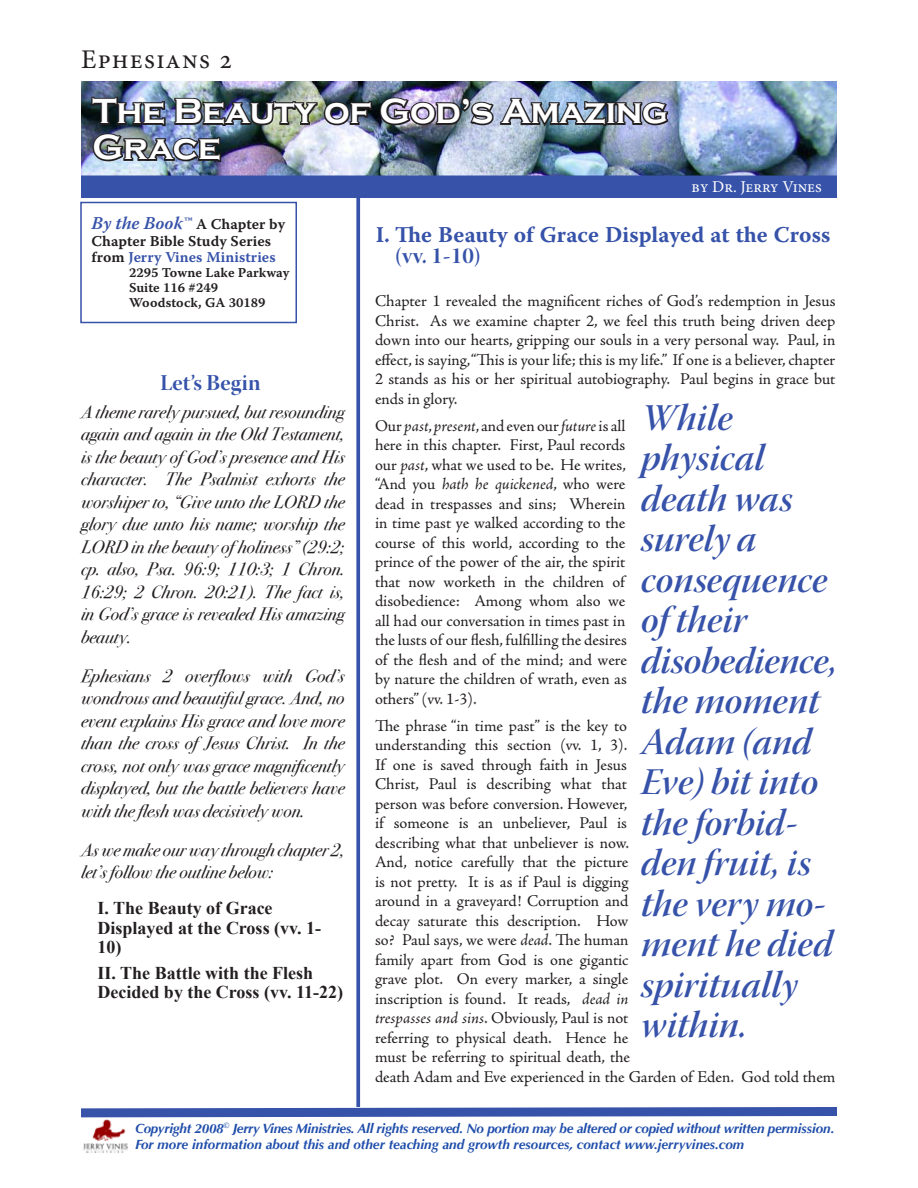
<style>
.page{position:relative;width:918px;height:1188px;background:#fff}
.page>*{position:absolute;margin:0;border:0;box-sizing:border-box;transform-origin:0 0}
.t1{font:37.5px/40.5px "Warnock Pro Semibold It Disp";color:#3652a9}
.t2{font:700 36px/36px "Copperplate Gothic";letter-spacing:-.01em;color:#fff}
.t3{font:27px "Minion Pro";letter-spacing:.05em;color:#231f20}
.t4{font:700 22.5px "Warnock Pro";color:#3652a9}
.t5{font:22.5px "Warnock Pro Bold Disp";letter-spacing:.005em;color:#3652a9}
.t6{font:18px/22.5px "Bodoni Svty Two ITCTT Book Ita";color:#231f20;text-align:justify}
.t7{font:700 18px/19.5px "Times New Roman";color:#231f20}
.t8{font:italic 600 18px "Warnock Pro";color:#3652a9}
.t9{font:16.5px/19.5px "Adobe Jenson Pro";letter-spacing:-.005em;color:#231f20}
.t10{font:16.5px "Minion Pro";color:#fff}
.t11{font:15px/16.5px "Warnock Pro Semibold Capt";color:#231f20}
.t12{font:italic 700 13.5px/16.2px "Optima";letter-spacing:-.02em;color:#204eab}
.t13{font:13.5px/15px "Warnock Pro Semibold Capt";color:#231f20}
.s1{font-family:"Warnock Pro Semibold Capt";font-weight:400;font-style:normal;font-size:15px;color:#231f20}
.s2{color:#3652a9}
.s3{font-style:italic}
</style>
<div class="page">
<div style="left:80px;top:202px;width:217px;height:121px;border:2px solid #3652a9"></div>
<img style="left:81px;top:81px;width:756px;height:95px">
<div style="left:81px;top:176px;width:756px;height:22px;background:#3652a9"></div>
<div style="left:356px;top:192px;width:4px;height:915px;border:3px solid #3652a9"></div>
<img style="left:83px;top:1122px;width:45px;height:31px">
<svg style="left:81px;top:1102px;width:756px;height:20px"></svg>
<img style="left:89px;top:95px;width:581px;height:69px">
<h3 class="t3" style="left:81px;top:41px;width:153px">Ephesians 2</h3>
<h2 class="t2" style="left:93px;top:94px;width:577px">The Beauty of God’s Amazing<br>Grace</h2>
<p class="t10" style="left:692px;top:176px;width:132px">by Dr. Jerry Vines</p>
<p class="t8" style="left:92px;top:212px;width:195px">By the Book™ <span class="s1">A Chapter by</span></p>
<p class="t11" style="left:92px;top:232px;width:186px">Chapter Bible Study Series from <span class="s2">Jerry Vines Ministries</span></p>
<p class="t13" style="left:129px;top:265px;width:162px">2295 Towne Lake Parkway<br>Suite 116 #249<br>Woodstock, GA 30189</p>
<h3 class="t5" style="left:160px;top:369px;width:102px">Let’s Begin</h3>
<p class="t6" style="left:81px;top:399px;width:265px">A theme rarely pursued, but resounding again and again in the Old Testament, is the beauty of God’s presence and His character. The Psalmist exhorts the worshiper to, “Give unto the LORD the glory due unto his name; worship the LORD in the beauty of holiness” (29:2; cp. also, Psa. 96:9; 110:3; 1 Chron.<br>16:29; 2 Chron. 20:21). The fact is, in God’s grace is revealed His amazing beauty.</p>
<p class="t6" style="left:81px;top:663px;width:265px">Ephesians 2 overflows with God’s wondrous and beautiful grace. And, no event explains His grace and love more than the cross of Jesus Christ. In the cross, not only was grace magnificently displayed, but the battle believers have with the flesh was decisively won.</p>
<p class="t6" style="left:81px;top:837px;width:265px">As we make our way through chapter 2, let’s follow the outline below:</p>
<p class="t7" style="left:98px;top:898px;width:225px">I. The Beauty of Grace<br>Displayed at the Cross (vv. 1-<br>10)</p>
<p class="t7" style="left:98px;top:963px;width:247px">II. The Battle with the Flesh<br>Decided by the Cross (vv. 11-22)</p>
<h3 class="t4" style="left:376px;top:221px;width:456px">I. The Beauty of Grace Displayed at the Cross</h3>
<h3 class="t5" style="left:395px;top:242px;width:87px">(vv. 1-10)</h3>
<p class="t9" style="left:375px;top:292px;width:462px;text-align:justify">Chapter 1 revealed the magnificent riches of God’s redemption in Jesus Christ. As we examine chapter 2, we feel this truth being driven deep down into our hearts, gripping our souls in a very personal way. Paul, in effect, is saying, “This is your life; this is my life.” If one is a believer, chapter 2 stands as his or her spiritual autobiography. Paul begins in grace but ends in glory.</p>
<p class="t9" style="left:375px;top:416px;width:254px">Our <span class="s3">past</span>, <span class="s3">present</span>, and even our <span class="s3">future</span> is all here in this chapter. First, Paul records our <span class="s3">past</span>, what we used to be. He writes, “And you <span class="s3">hath he quickened</span>, who were dead in trespasses and sins; Wherein in time past ye walked according to the course of this world, according to the prince of the power of the air, the spirit that now worketh in the children of disobedience: Among whom also we all had our conversation in times past in the lusts of our flesh, fulfilling the desires of the flesh and of the mind; and were by nature the children of wrath, even as others” (vv. 1-3).</p>
<p class="t9" style="left:375px;top:716px;width:462px">The phrase “in time past” is the key to<br>understanding this section (vv. 1, 3).<br>If one is saved through faith in Jesus<br>Christ, Paul is describing what that<br>person was before conversion. However,<br>if someone is an unbeliever, Paul is<br>describing what that unbeliever is now.<br>And, notice carefully that the picture<br>is not pretty. It is as if Paul is digging<br>around in a graveyard! Corruption and<br>decay saturate this description. How<br>so? Paul says, we were <span class="s3">dead</span>. The human<br>family apart from God is one gigantic<br>grave plot. On every marker, a single<br>inscription is found. It reads, <span class="s3">dead in<br>trespasses and sins</span>. Obviously, Paul is not<br>referring to physical death. Hence he<br>must be referring to spiritual death, the<br>death Adam and Eve experienced in the Garden of Eden. God told them</p>
<h1 class="t1" style="left:641px;top:396px;width:197px">While physical death was surely a consequence of their disobedience, the moment<br>Adam (and<br>Eve) bit into the forbid&shy;den fruit, is the very mo&shy;ment he died spiritually within.</h1>
<p class="t12" style="left:135px;top:1120px;width:701px">Copyright 2008<sup>©</sup> Jerry Vines Ministries. All rights reserved. No portion may be altered or copied without written permission.<br>For more information about this and other teaching and growth resources, contact www.jerryvines.com</p>
</div>
